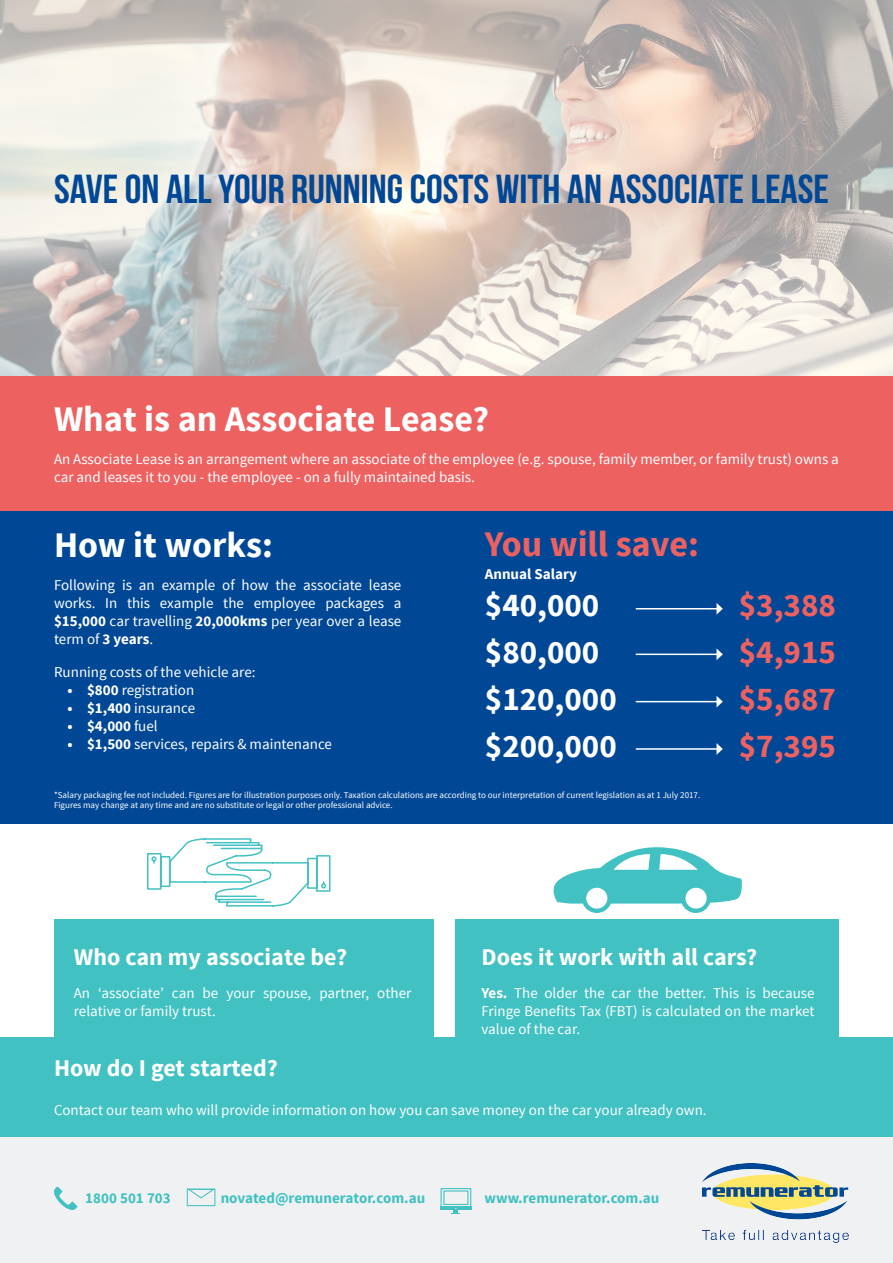
<style>
.page{position:relative;width:893px;height:1263px;background:#fff}
.page>*{position:absolute;margin:0;border:0;box-sizing:border-box;transform-origin:0 0}
.Body_text_1{font:700 40.5px "Bebas Neue";color:#004896;scale:1.04 1}
.t1{font:700 36px "Source Sans Pro";color:#fff}
.t2{font:700 36px "Source Sans Pro";color:#ee6161}
.t3{font:700 33px "Source Sans Pro";color:#fff}
.t4{font:700 33px "Source Sans Pro";color:#ee6161}
.t5{font:700 24px "Source Sans Pro";color:#fff}
.t6{font:15px/18px "Source Sans Pro";color:#fff}
.t7{font:700 15px "Source Sans Pro";color:#41c1c2}
.t8{font:700 15px "Source Sans Pro";color:#fff}
.t9{font:9px "Source Sans Pro";color:#fff}
.s1{font-weight:700}
.s2{font-weight:400}
</style>
<div class="page">
<div style="left:0;top:1137px;width:893px;height:126px;background:#f0f1f2"></div>
<img style="left:0;top:0;width:893px;height:376px">
<div style="left:0;top:1037px;width:893px;height:100px;background:#41c1c2"></div>
<div style="left:54px;top:919px;width:379px;height:124px;background:#41c1c2"></div>
<svg style="left:147px;top:838px;width:184px;height:69px"></svg>
<div style="left:455px;top:919px;width:384px;height:124px;background:#41c1c2"></div>
<svg style="left:553px;top:847px;width:189px;height:66px"></svg>
<hr style="left:440px;top:1207px;width:32px;height:3px;background:#41c1c2">
<svg style="left:453px;top:1207px;width:5px;height:6px"></svg>
<div style="left:441px;top:1188px;width:30px;height:19px;border:1px solid #41c1c2"></div>
<div style="left:443px;top:1190px;width:25px;height:15px;border:1px solid #41c1c2"></div>
<svg style="left:187px;top:1189px;width:28px;height:17px"></svg>
<svg style="left:54px;top:1186px;width:24px;height:24px"></svg>
<div style="left:0;top:511px;width:893px;height:313px;background:#004896"></div>
<div style="left:0;top:376px;width:893px;height:135px;background:#ee6161"></div>
<hr style="left:636px;top:608px;width:81px;height:1px;background:#fff">
<svg style="left:716px;top:603px;width:7px;height:12px"></svg>
<hr style="left:636px;top:653px;width:81px;height:2px;background:#fff">
<svg style="left:716px;top:648px;width:7px;height:12px"></svg>
<hr style="left:636px;top:701px;width:81px;height:1px;background:#fff">
<svg style="left:716px;top:696px;width:7px;height:11px"></svg>
<hr style="left:636px;top:748px;width:81px;height:2px;background:#fff">
<svg style="left:716px;top:743px;width:7px;height:12px"></svg>
<img style="left:702px;top:1163px;width:146px;height:79px">
<p class="Body_text_1" style="left:54px;top:167px;width:747px">SAVE ON ALL YOUR RUNNING COSTS WITH AN ASSOCIATE LEASE</p>
<p class="t1" style="left:54px;top:395px;width:437px">What is an Associate Lease?</p>
<p class="t6" style="left:54px;top:450px;width:786px">An Associate Lease is an arrangement where an associate of the employee (e.g. spouse, family member, or family trust) owns a car and leases it to you - the employee - on a fully maintained basis.</p>
<p class="t1" style="left:54px;top:522px;width:220px">How it works:</p>
<p class="t6" style="left:54px;top:576px;width:349px;text-align:justify">Following is an example of how the associate lease works. In this example the employee packages a <span class="s1">$15,000</span> car travelling <span class="s1">20,000kms</span> per year over a lease term of <span class="s1">3 years</span>.</p>
<p class="t6" style="left:54px;top:663px;width:203px">Running costs of the vehicle are:</p>
<p class="t6" style="left:68px;top:681px;width:128px"><span class="s1">• $800</span> registration</p>
<p class="t6" style="left:68px;top:699px;width:129px"><span class="s1">• $1,400</span> insurance</p>
<p class="t8" style="left:68px;top:716px;width:92px">• $4,000 <span class="s2">fuel</span></p>
<p class="t6" style="left:68px;top:735px;width:266px"><span class="s1">• $1,500</span> services, repairs &amp; maintenance</p>
<p class="t2" style="left:485px;top:521px;width:215px">You will save:</p>
<p class="t8" style="left:485px;top:565px;width:94px">Annual Salary</p>
<p class="t3" style="left:485px;top:584px;width:116px">$40,000</p>
<p class="t3" style="left:485px;top:631px;width:116px">$80,000</p>
<p class="t3" style="left:485px;top:678px;width:133px">$120,000</p>
<p class="t3" style="left:485px;top:725px;width:133px">$200,000</p>
<p class="t9" style="left:54px;top:789px;width:648px">*Salary packaging fee not included. Figures are for illustration purposes only. Taxation calculations are according to our interpretation of current legislation as at 1 July 2017.</p>
<p class="t9" style="left:54px;top:800px;width:340px">Figures may change at any time and are no substitute or legal or other professional advice.</p>
<p class="t4" style="left:739px;top:583px;width:99px">$3,388</p>
<p class="t4" style="left:739px;top:631px;width:99px">$4,915</p>
<p class="t4" style="left:739px;top:678px;width:99px">$5,687</p>
<p class="t4" style="left:739px;top:725px;width:99px">$7,395</p>
<p class="t5" style="left:74px;top:941px;width:275px">Who can my associate be?</p>
<p class="t6" style="left:74px;top:984px;width:339px">An ‘associate’ can be your spouse, partner, other relative or family trust.</p>
<p class="t5" style="left:482px;top:942px;width:277px">Does it work with all cars?</p>
<p class="t6" style="left:482px;top:985px;width:335px;text-align:justify"><span class="s1">Yes.</span> The older the car the better. This is because Fringe Benefits Tax (FBT) is calculated on the market value of the car.</p>
<p class="t5" style="left:54px;top:1052px;width:225px">How do I get started?</p>
<p class="t6" style="left:54px;top:1102px;width:654px">Contact our team who will provide information on how you can save money on the car your already own.</p>
<p class="t7" style="left:85px;top:1188px;width:87px">1800 501 703</p>
<p class="t7" style="left:221px;top:1188px;width:206px">novated@remunerator.com.au</p>
<p class="t7" style="left:485px;top:1188px;width:176px">www.remunerator.com.au</p>
</div>
